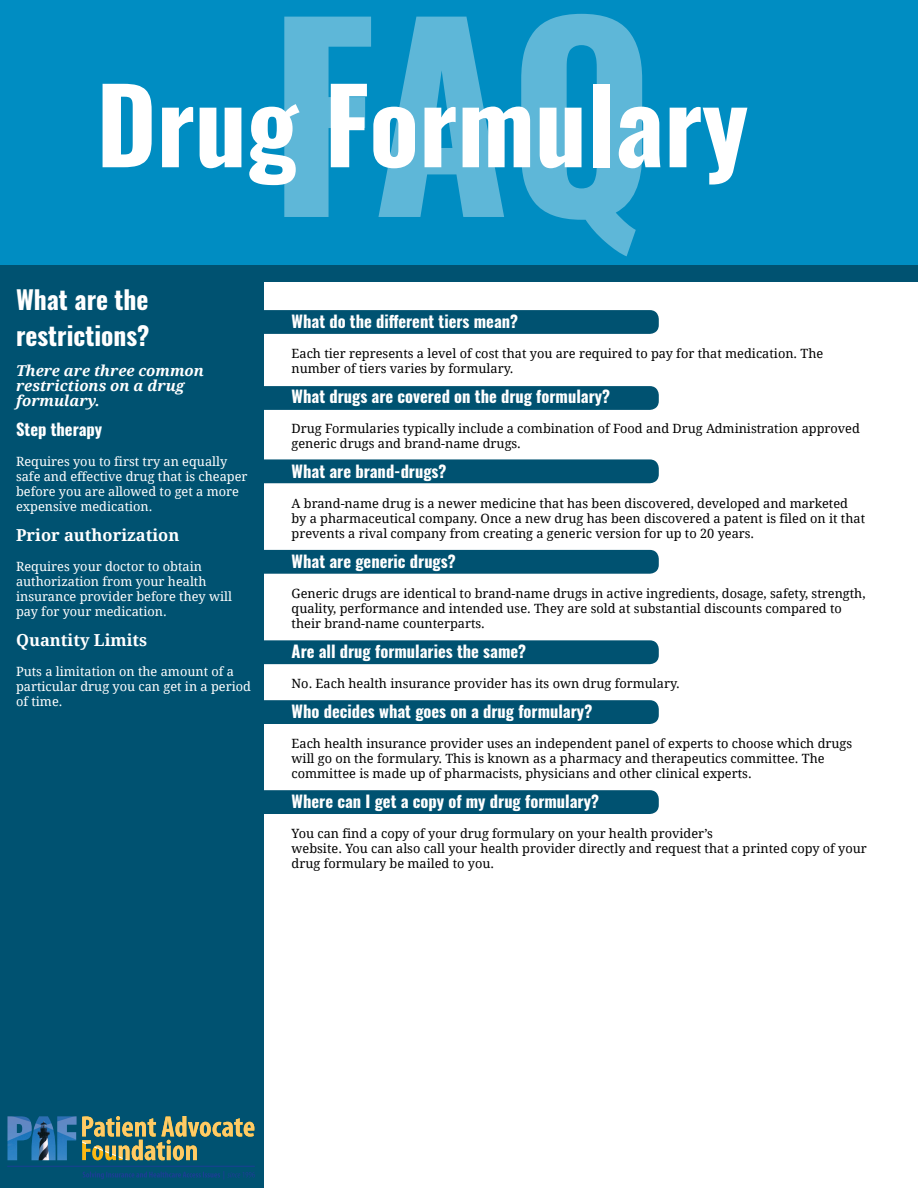
<style>
.page{position:relative;width:918px;height:1188px;background:#fff}
.page>*{position:absolute;margin:0;border:0;box-sizing:border-box;transform-origin:0 0}
.t1{font:700 247.5px "Oswald";color:#fff}
.t2{font:700 103.05px "Oswald";color:#fff}
.t3{font:700 25.5px "Oswald";color:#fff}
.t4{font:700 16.5px "Oswald";color:#fff}
.t5{font:700 16.5px "Droid Serif";color:#fff}
.t6{font:italic 700 15px/15px "Droid Serif";color:#fff}
.t7{font:12.75px/15px "Droid Serif";color:#000}
.t8{font:12.75px/15px "Droid Serif";color:#fff}
</style>
<div class="page">
<div style="left:0;top:0;width:918px;height:274px;background:#008dc2"></div>
<div style="left:0;top:282px;width:264px;height:906px;background:#005271"></div>
<div style="left:0;top:265px;width:918px;height:17px;background:#005271"></div>
<svg style="left:264px;top:310px;width:395px;height:24px;background:#035372"></svg>
<svg style="left:264px;top:386px;width:395px;height:24px;background:#035472"></svg>
<div style="left:264px;top:459px;width:395px;height:24px;background:#005271"></div>
<div style="left:264px;top:550px;width:395px;height:24px;background:#005271"></div>
<div style="left:264px;top:640px;width:395px;height:24px;background:#005271"></div>
<div style="left:264px;top:700px;width:395px;height:24px;background:#005271"></div>
<div style="left:264px;top:790px;width:395px;height:24px;background:#005271"></div>
<svg style="left:82px;top:1116px;width:172px;height:44px"></svg>
<img style="left:7px;top:1116px;width:70px;height:44px">
<hr style="left:7px;top:1166px;width:248px;height:1px;background:#1c3e94">
<svg style="left:83px;top:1171px;width:172px;height:9px"></svg>
<h1 class="t1" style="left:270px;top:-56px;width:386px">FAQ</h1>
<p class="t2" style="left:96px;top:54px;width:654px">Drug Formulary</p>
<p class="t3" style="left:16px;top:282px;width:134px">What are the</p>
<p class="t3" style="left:16px;top:318px;width:135px">restrictions?</p>
<p class="t6" style="left:16px;top:363px;width:189px">There are three common restrictions on a drug formulary.</p>
<p class="t4" style="left:16px;top:418px;width:88px">Step therapy</p>
<p class="t8" style="left:16px;top:454px;width:233px">Requires you to first try an equally safe and effective drug that is cheaper before you are allowed to get a more expensive medication.</p>
<p class="t5" style="left:16px;top:526px;width:165px">Prior authorization</p>
<p class="t8" style="left:16px;top:559px;width:218px">Requires your doctor to obtain authorization from your health insurance provider before they will pay for your medication.</p>
<p class="t5" style="left:16px;top:631px;width:133px">Quantity Limits</p>
<p class="t8" style="left:16px;top:664px;width:236px">Puts a limitation on the amount of a particular drug you can get in a period of time.</p>
<p class="t4" style="left:292px;top:310px;width:228px">What do the different tiers mean?</p>
<p class="t7" style="left:292px;top:346px;width:533px">Each tier represents a level of cost that you are required to pay for that medication. The number of tiers varies by formulary.</p>
<p class="t4" style="left:292px;top:385px;width:320px">What drugs are covered on the drug formulary?</p>
<p class="t7" style="left:292px;top:421px;width:570px">Drug Formularies typically include a combination of Food and Drug Administration approved generic drugs and brand-name drugs.</p>
<p class="t4" style="left:292px;top:460px;width:156px">What are brand-drugs?</p>
<p class="t7" style="left:292px;top:496px;width:575px">A brand-name drug is a newer medicine that has been discovered, developed and marketed by a pharmaceutical company. Once a new drug has been discovered a patent is filed on it that prevents a rival company from creating a generic version for up to 20 years.</p>
<p class="t4" style="left:292px;top:550px;width:166px">What are generic drugs?</p>
<p class="t7" style="left:292px;top:586px;width:575px">Generic drugs are identical to brand-name drugs in active ingredients, dosage, safety, strength, quality, performance and intended use. They are sold at substantial discounts compared to their brand-name counterparts.</p>
<p class="t4" style="left:292px;top:640px;width:236px">Are all drug formularies the same?</p>
<p class="t7" style="left:292px;top:676px;width:390px">No. Each health insurance provider has its own drug formulary.</p>
<p class="t4" style="left:292px;top:700px;width:302px">Who decides what goes on a drug formulary?</p>
<p class="t7" style="left:292px;top:736px;width:562px">Each health insurance provider uses an independent panel of experts to choose which drugs will go on the formulary. This is known as a pharmacy and therapeutics committee. The committee is made up of pharmacists, physicians and other clinical experts.</p>
<p class="t4" style="left:292px;top:790px;width:309px">Where can I get a copy of my drug formulary?</p>
<p class="t7" style="left:292px;top:826px;width:423px">You can find a copy of your drug formulary on your health provider’s</p>
<p class="t7" style="left:292px;top:841px;width:577px">website. You can also call your health provider directly and request that a printed copy of your drug formulary be mailed to you.</p>
</div>
